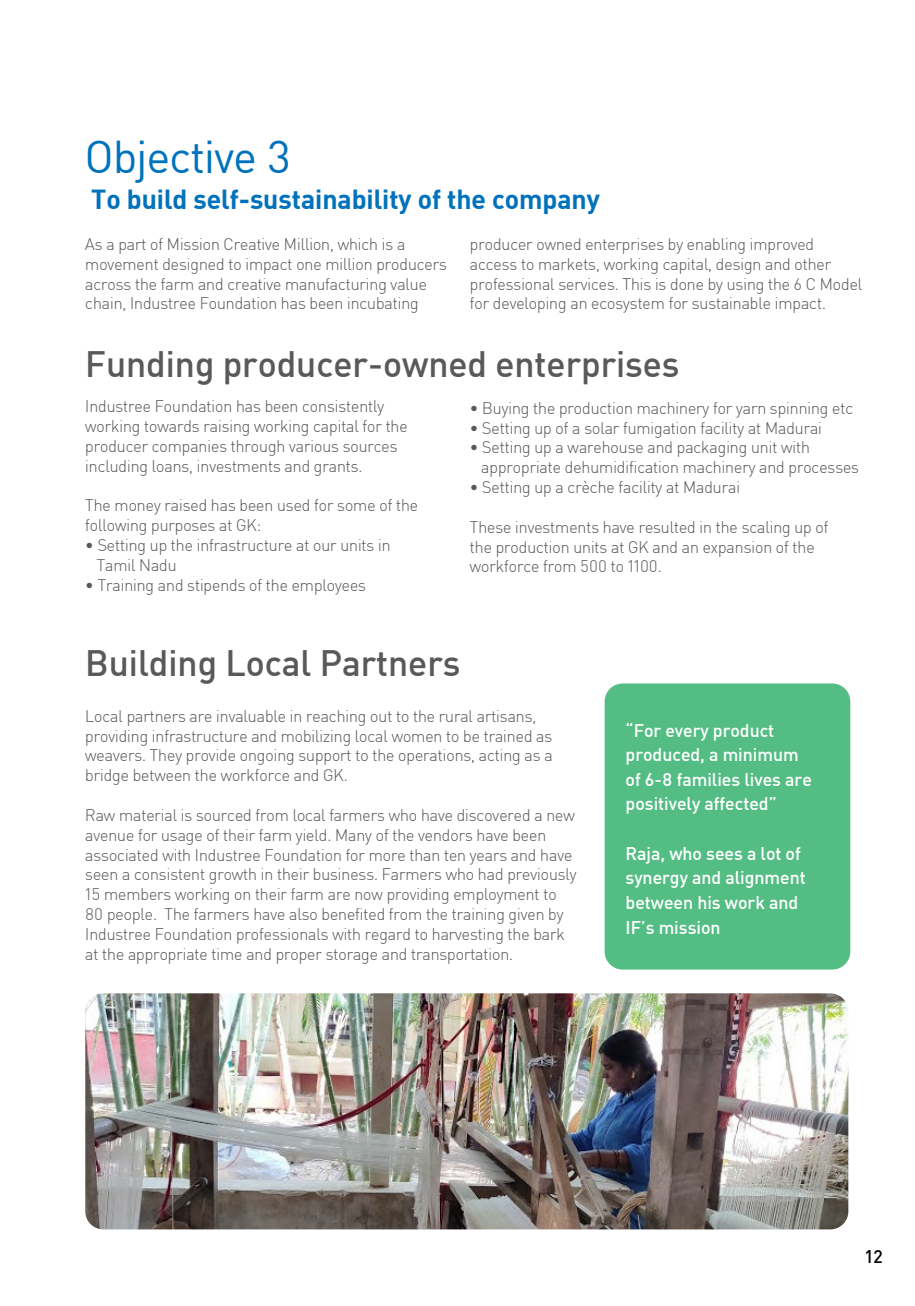
<style>
.page{position:relative;width:915px;height:1306px;background:#fff}
.page>*{position:absolute;margin:0;border:0;box-sizing:border-box;transform-origin:0 0}
.t1{font:45px "Sapient Sans";color:#0072bc}
.t2{font:500 36px "Sapient Sans";color:#58595b}
.t3{font:700 27px "Sapient Sans";color:#0072bc}
.t4{font:500 18px/24.6px "Sapient Sans";color:#fff}
.t5{font:500 18px "Sapient Sans";color:#000}
.t6{font:300 16.5px/19.8px "Sapient Sans";color:#58595b}
</style>
<div class="page">
<div style="left:604px;top:683px;width:246px;height:286px;background:#54bd84;border-radius:18px"></div>
<img style="left:85px;top:993px;width:763px;height:236px">
<h1 class="t1" style="left:85px;top:128px;width:207px">Objective 3</h1>
<h3 class="t3" style="left:91px;top:181px;width:510px">To build self-sustainability of the company</h3>
<p class="t6" style="left:85px;top:234px;width:363px">As a part of Mission Creative Million, which is a movement designed to impact one million producers across the farm and creative manufacturing value chain, Industree Foundation has been incubating</p>
<p class="t6" style="left:469px;top:234px;width:394px">producer owned enterprises by enabling improved access to markets, working capital, design and other professional services. This is done by using the 6 C Model for developing an ecosystem for sustainable impact.</p>
<h2 class="t2" style="left:85px;top:341px;width:595px">Funding producer-owned enterprises</h2>
<p class="t6" style="left:85px;top:396px;width:324px">Industree Foundation has been consistently working towards raising working capital for the producer companies through various sources including loans, investments and grants.</p>
<p class="t6" style="left:85px;top:495px;width:334px">The money raised has been used for some of the following purposes at GK:</p>
<p class="t6" style="left:97px;top:535px;width:295px;text-indent:-11px">• Setting up the infrastructure at our units in<br>Tamil Nadu</p>
<p class="t6" style="left:85px;top:574px;width:282px">• Training and stipends of the employees</p>
<p class="t6" style="left:469px;top:398px;width:384px">• Buying the production machinery for yarn spinning etc</p>
<p class="t6" style="left:469px;top:417px;width:353px">• Setting up of a solar fumigation facility at Madurai</p>
<p class="t6" style="left:481px;top:437px;width:379px;text-indent:-11px">• Setting up a warehouse and packaging unit with appropriate dehumidification machinery and processes</p>
<p class="t6" style="left:469px;top:477px;width:271px">• Setting up a crèche facility at Madurai</p>
<p class="t6" style="left:469px;top:516px;width:360px">These investments have resulted in the scaling up of the production units at GK and an expansion of the workforce from 500 to 1100.</p>
<h2 class="t2" style="left:85px;top:640px;width:376px">Building Local Partners</h2>
<p class="t6" style="left:85px;top:706px;width:468px">Local partners are invaluable in reaching out to the rural artisans, providing infrastructure and mobilizing local women to be trained as weavers. They provide ongoing support to the operations, acting as a bridge between the workforce and GK.</p>
<p class="t6" style="left:85px;top:805px;width:492px">Raw material is sourced from local farmers who have discovered a new avenue for usage of their farm yield. Many of the vendors have been associated with Industree Foundation for more than ten years and have seen a consistent growth in their business. Farmers who had previously 15 members working on their farm are now providing employment to 80 people. The farmers have also benefited from the training given by Industree Foundation professionals with regard to harvesting the bark at the appropriate time and proper storage and transportation.</p>
<p class="t4" style="left:625px;top:717px;width:188px">“For every product produced, a minimum of 6‐8 families lives are positively affected”</p>
<p class="t4" style="left:625px;top:840px;width:181px">Raja, who sees a lot of synergy and alignment between his work and<br>IF’s mission</p>
<p class="t5" style="left:864px;top:1244px;width:19px">12</p>
</div>
